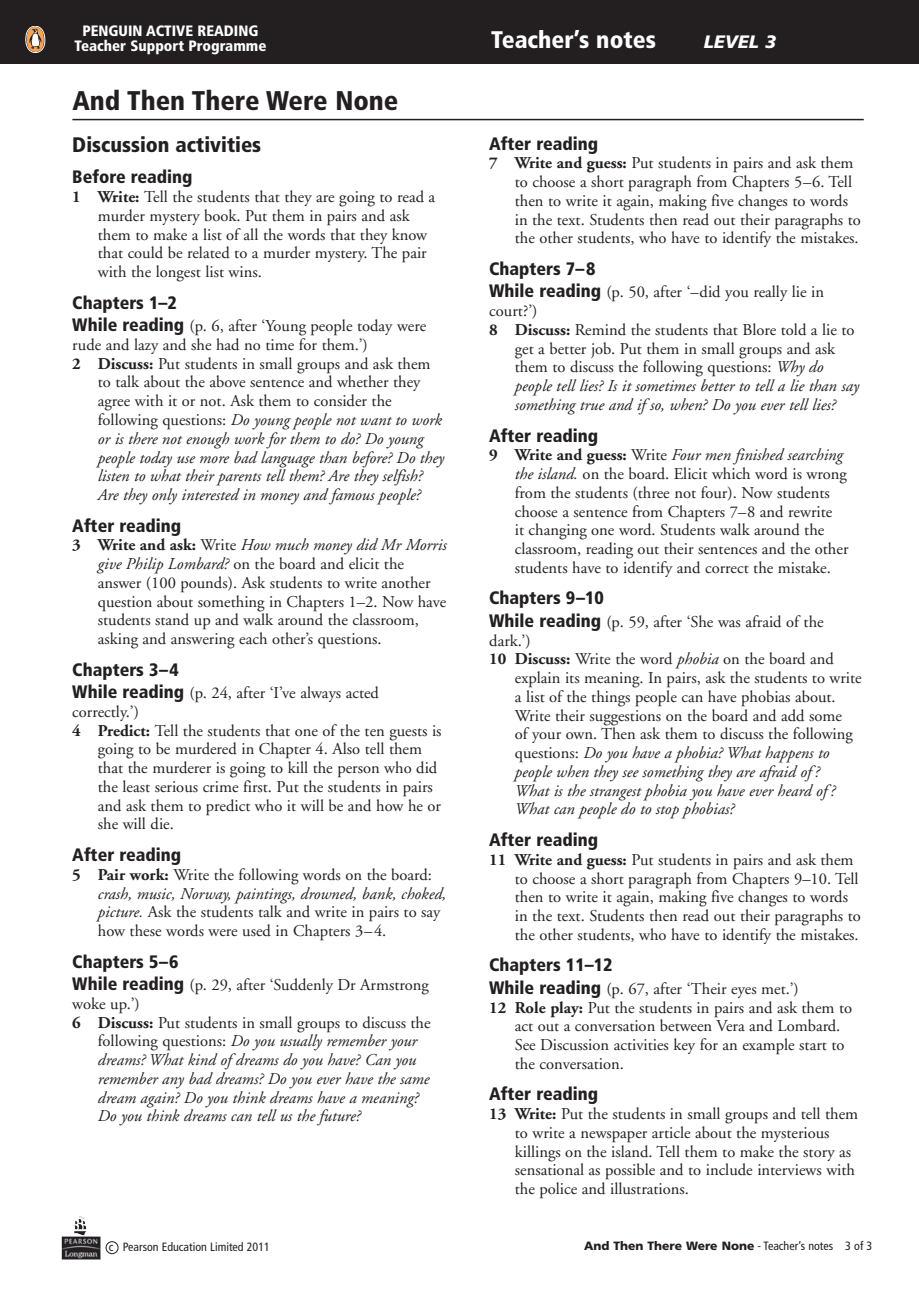
<style>
.page{position:relative;width:919px;height:1289px;background:#fff}
.page>*{position:absolute;margin:0;border:0;box-sizing:border-box;transform-origin:0 0}
.t1{font:900 condensed 27px "Frutiger";color:#231f20}
.t2{font:900 condensed 24px "Frutiger";color:#fff}
.t3{font:900 condensed 21px "Frutiger";color:#231f20}
.t4{font:900 condensed 18px "Frutiger";color:#231f20}
.t5{font:italic 900 18px "Frutiger";color:#fff}
.t6{font:16.5px/18.8px "Adobe Garamond";color:#231f20}
.t7{font:italic 16.5px "Adobe Garamond";color:#231f20}
.t8{font:900 condensed 15px/15px "Frutiger";color:#fff;text-align:center}
.t9{font:900 12px "Frutiger";color:#231f20}
.t10{font:condensed 12px "Frutiger";color:#231f20}
.s1{font-weight:700}
.s2{font-family:"Frutiger";font-weight:900;font-stretch:condensed;font-size:18px}
.s3{font-style:normal}
.s4{font-style:italic}
.s5{font-weight:400;font-stretch:condensed}
</style>
<div class="page">
<img style="left:62px;top:1216px;width:38px;height:43px">
<div style="left:106px;top:1241px;width:12px;height:12px;border:1px solid #231f20;border-radius:50%"></div>
<hr style="left:72px;top:119px;width:791px;height:1px;background:#231f20">
<div style="left:0;top:0;width:918px;height:64px;background:#231f20"></div>
<svg style="left:26px;top:26px;width:19px;height:27px"></svg>
<p class="t8" style="left:74px;top:23px;width:193px">PENGUIN ACTIVE READING<br>Teacher Support Programme</p>
<h2 class="t2" style="left:491px;top:26px;width:166px">Teacher’s notes</h2>
<p class="t5" style="left:704px;top:31px;width:74px">LEVEL 3</p>
<h1 class="t1" style="left:72px;top:85px;width:327px">And Then There Were None</h1>
<p class="t3" style="left:72px;top:132px;width:190px">Discussion activities</p>
<p class="t4" style="left:72px;top:166px;width:122px">Before reading</p>
<p class="t6" style="left:98px;top:188px;width:339px;text-indent:-26px"><span class="s1">1 Write:</span> Tell the students that they are going to read a murder mystery book. Put them in pairs and ask them to make a list of all the words that they know that could be related to a murder mystery. The pair with the longest list wins.</p>
<p class="t4" style="left:72px;top:291px;width:106px">Chapters 1–2</p>
<p class="t6" style="left:72px;top:317px;width:355px"><span class="s2">While reading</span> (p. 6, after ‘Young people today were</p>
<p class="t6" style="left:72px;top:336px;width:297px">rude and lazy and she had no time for them.’)</p>
<p class="t6" style="left:72px;top:354px;width:360px"><span class="s1">2 Discuss:</span> Put students in small groups and ask them</p>
<p class="t6" style="left:98px;top:373px;width:324px">to talk about the above sentence and whether they</p>
<p class="t6" style="left:98px;top:392px;width:295px">agree with it or not. Ask them to consider the</p>
<p class="t7" style="left:98px;top:411px;width:345px"><span class="s3">following questions:</span> Do young people not want to work</p>
<p class="t7" style="left:98px;top:429px;width:327px">or is there not enough work for them to do? Do young</p>
<p class="t7" style="left:98px;top:448px;width:348px">people today use more bad language than before? Do they</p>
<p class="t7" style="left:98px;top:467px;width:326px">listen to what their parents tell them? Are they selfish?</p>
<p class="t7" style="left:98px;top:486px;width:324px">Are they only interested in money and famous people?</p>
<p class="t4" style="left:72px;top:514px;width:110px">After reading</p>
<p class="t6" style="left:98px;top:536px;width:350px;text-indent:-26px"><span class="s1">3 Write and ask:</span> Write <span class="s4">How much money did Mr Morris give Philip Lombard?</span> on the board and elicit the answer (100 pounds). Ask students to write another question about something in Chapters 1–2. Now have students stand up and walk around the classroom, asking and answering each other’s questions.</p>
<p class="t4" style="left:72px;top:658px;width:108px">Chapters 3–4</p>
<p class="t6" style="left:72px;top:684px;width:308px"><span class="s2">While reading</span> (p. 24, after ‘I’ve always acted</p>
<p class="t6" style="left:72px;top:702px;width:68px">correctly.’)</p>
<p class="t6" style="left:72px;top:721px;width:371px"><span class="s1">4 Predict:</span> Tell the students that one of the ten guests is</p>
<p class="t6" style="left:98px;top:740px;width:326px">going to be murdered in Chapter 4. Also tell them</p>
<p class="t6" style="left:98px;top:759px;width:341px">that the murderer is going to kill the person who did</p>
<p class="t6" style="left:98px;top:777px;width:336px">the least serious crime first. Put the students in pairs</p>
<p class="t6" style="left:98px;top:796px;width:345px">and ask them to predict who it will be and how he or</p>
<p class="t6" style="left:98px;top:815px;width:78px">she will die.</p>
<p class="t4" style="left:72px;top:843px;width:110px">After reading</p>
<p class="t6" style="left:98px;top:865px;width:350px;text-indent:-26px"><span class="s1">5 Pair work:</span> Write the following words on the board: <span class="s4">crash, music, Norway, paintings, drowned, bank, choked, picture.</span> Ask the students talk and write in pairs to say how these words were used in Chapters 3–4.</p>
<p class="t4" style="left:72px;top:950px;width:108px">Chapters 5–6</p>
<p class="t6" style="left:72px;top:975px;width:358px"><span class="s2">While reading</span> (p. 29, after ‘Suddenly Dr Armstrong</p>
<p class="t6" style="left:72px;top:994px;width:69px">woke up.’)</p>
<p class="t6" style="left:72px;top:1013px;width:360px"><span class="s1">6 Discuss:</span> Put students in small groups to discuss the</p>
<p class="t7" style="left:98px;top:1032px;width:321px"><span class="s3">following questions:</span> Do you usually remember your</p>
<p class="t7" style="left:98px;top:1050px;width:320px">dreams? What kind of dreams do you have? Can you</p>
<p class="t7" style="left:98px;top:1069px;width:333px">remember any bad dreams? Do you ever have the same</p>
<p class="t7" style="left:98px;top:1088px;width:322px">dream again? Do you think dreams have a meaning?</p>
<p class="t7" style="left:98px;top:1107px;width:264px">Do you think dreams can tell us the future?</p>
<p class="t4" style="left:489px;top:132px;width:110px">After reading</p>
<p class="t6" style="left:514px;top:154px;width:347px;text-indent:-26px"><span class="s1">7 Write and guess:</span> Put students in pairs and ask them to choose a short paragraph from Chapters 5–6. Tell then to write it again, making five changes to words in the text. Students then read out their paragraphs to the other students, who have to identify the mistakes.</p>
<p class="t4" style="left:489px;top:258px;width:108px">Chapters 7–8</p>
<p class="t6" style="left:489px;top:283px;width:336px"><span class="s2">While reading</span> (p. 50, after ‘–did you really lie in</p>
<p class="t6" style="left:489px;top:302px;width:50px">court?’)</p>
<p class="t6" style="left:489px;top:321px;width:367px"><span class="s1">8 Discuss:</span> Remind the students that Blore told a lie to</p>
<p class="t6" style="left:514px;top:339px;width:322px">get a better job. Put them in small groups and ask</p>
<p class="t6" style="left:514px;top:358px;width:310px">them to discuss the following questions: <span class="s4">Why do</span></p>
<p class="t7" style="left:514px;top:377px;width:346px">people tell lies? Is it sometimes better to tell a lie than say</p>
<p class="t7" style="left:514px;top:396px;width:322px">something true and if so, when? Do you ever tell lies?</p>
<p class="t4" style="left:489px;top:424px;width:110px">After reading</p>
<p class="t6" style="left:514px;top:446px;width:335px;text-indent:-26px"><span class="s1">9 Write and guess:</span> Write <span class="s4">Four men finished searching the island.</span> on the board. Elicit which word is wrong from the students (three not four). Now students choose a sentence from Chapters 7–8 and rewrite<br>it changing one word. Students walk around the classroom, reading out their sentences and the other students have to identify and correct the mistake.</p>
<p class="t4" style="left:489px;top:587px;width:116px">Chapters 9–10</p>
<p class="t6" style="left:489px;top:612px;width:336px"><span class="s2">While reading</span> (p. 59, after ‘She was afraid of the</p>
<p class="t6" style="left:489px;top:631px;width:43px">dark.’)</p>
<p class="t6" style="left:489px;top:650px;width:346px"><span class="s1">10 Discuss:</span> Write the word <span class="s4">phobia</span> on the board and</p>
<p class="t6" style="left:514px;top:669px;width:348px">explain its meaning. In pairs, ask the students to write</p>
<p class="t6" style="left:514px;top:687px;width:322px">a list of the things people can have phobias about.</p>
<p class="t6" style="left:514px;top:706px;width:329px">Write their suggestions on the board and add some</p>
<p class="t6" style="left:514px;top:725px;width:339px">of your own. Then ask them to discuss the following</p>
<p class="t7" style="left:514px;top:744px;width:316px"><span class="s3">questions:</span> Do you have a phobia? What happens to</p>
<p class="t7" style="left:514px;top:762px;width:306px">people when they see something they are afraid of ?</p>
<p class="t7" style="left:514px;top:781px;width:322px">What is the strangest phobia you have ever heard of ?</p>
<p class="t7" style="left:514px;top:800px;width:221px">What can people do to stop phobias?</p>
<p class="t4" style="left:489px;top:828px;width:110px">After reading</p>
<p class="t6" style="left:514px;top:850px;width:347px;text-indent:-26px"><span class="s1">11 Write and guess:</span> Put students in pairs and ask them to choose a short paragraph from Chapters 9–10. Tell then to write it again, making five changes to words in the text. Students then read out their paragraphs to the other students, who have to identify the mistakes.</p>
<p class="t4" style="left:489px;top:954px;width:125px">Chapters 11–12</p>
<p class="t6" style="left:489px;top:979px;width:311px"><span class="s2">While reading</span> (p. 67, after ‘Their eyes met.’)</p>
<p class="t6" style="left:489px;top:998px;width:364px"><span class="s1">12 Role play:</span> Put the students in pairs and ask them to</p>
<p class="t6" style="left:514px;top:1017px;width:327px">act out a conversation between Vera and Lombard.</p>
<p class="t6" style="left:514px;top:1035px;width:331px">See Discussion activities key for an example start to</p>
<p class="t6" style="left:514px;top:1054px;width:111px">the conversation.</p>
<p class="t4" style="left:489px;top:1083px;width:110px">After reading</p>
<p class="t6" style="left:514px;top:1104px;width:345px;text-indent:-26px"><span class="s1">13 Write:</span> Put the students in small groups and tell them to write a newspaper article about the mysterious killings on the island. Tell them to make the story as sensational as possible and to include interviews with the police and illustrations.</p>
<p class="t10" style="left:109px;top:1239px;width:163px">c Pearson Education Limited 2011</p>
<p class="t9" style="left:584px;top:1238px;width:290px">And Then There Were None <span class="s5">- Teacher’s notes 3 of 3</span></p>
</div>
